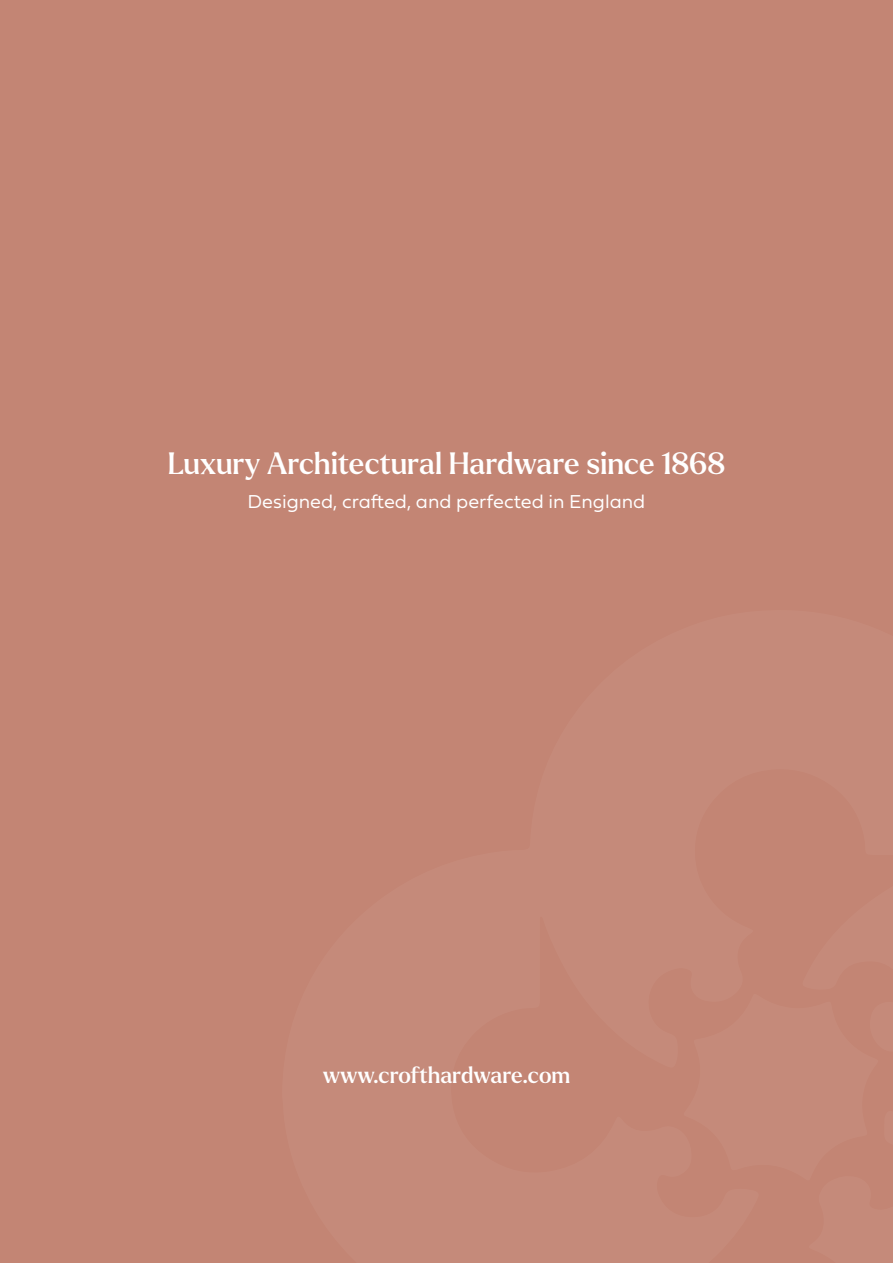
<style>
.page{position:relative;width:893px;height:1263px;background:#c38574}
.page>*{position:absolute;margin:0;border:0;box-sizing:border-box;transform-origin:0 0}
.t1{font:500 30px "Larken";color:#fff}
.t2{font:500 22.5px "Larken";letter-spacing:-.005em;color:#fff}
.t3{font:19.5px "Fieldwork Geo Light";color:#fff}
</style>
<div class="page">
<h1 class="t1" style="left:168px;top:443px;width:559px">Luxury Architectural Hardware since 1868</h1>
<p class="t3" style="left:248px;top:486px;width:399px">Designed, crafted, and perfected in England</p>
<p class="t2" style="left:323px;top:1060px;width:249px">www.crofthardware.com</p>
</div>
